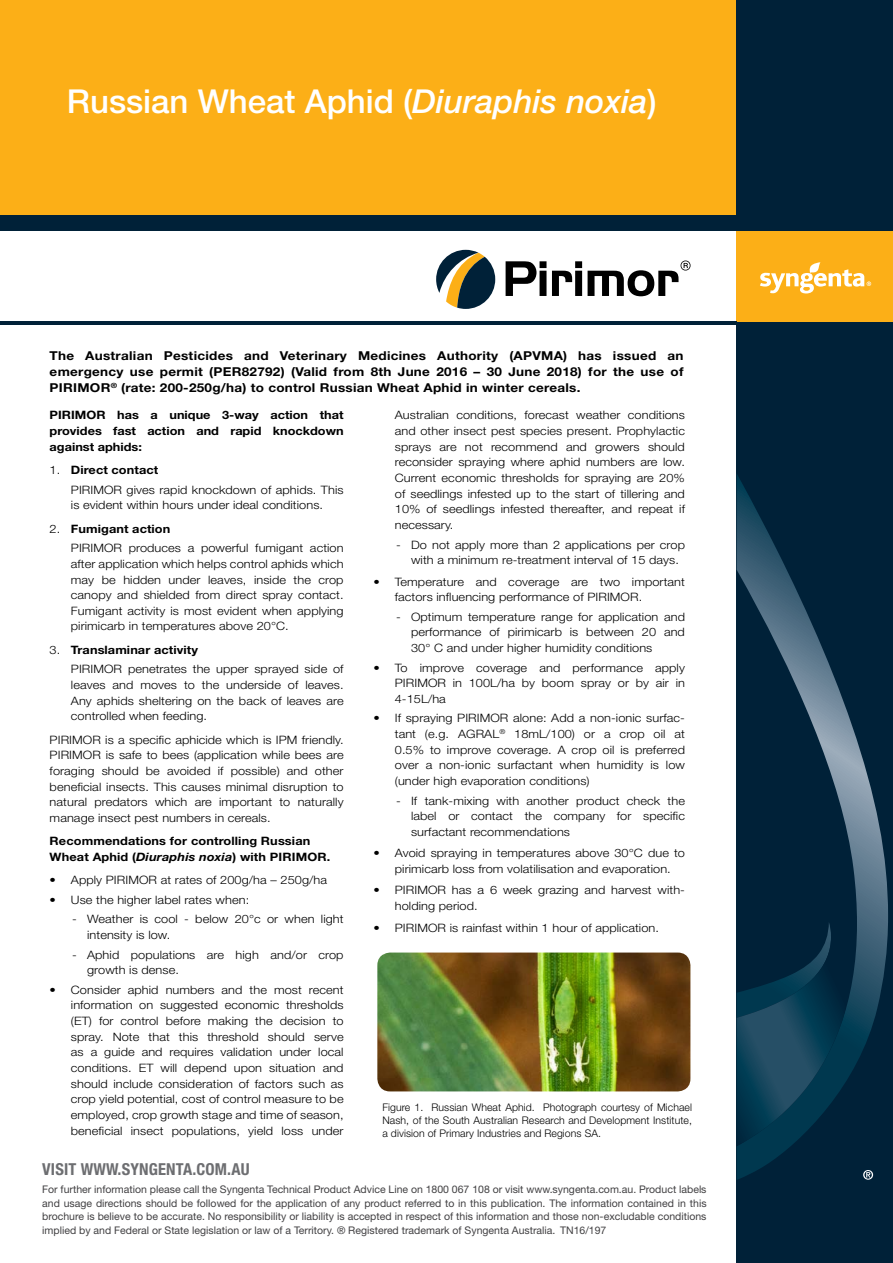
<style>
.page{position:relative;width:893px;height:1263px;background:#fff}
.page>*{position:absolute;margin:0;border:0;box-sizing:border-box;transform-origin:0 0}
.t1{font:500 33px "Helvetica Neue LT Std";color:#fff}
.t2{font:700 condensed 16.5px "Helvetica Neue LT Std";letter-spacing:.01em;color:#6d6e71}
.t3{font:700 12.3px/16.4px "Helvetica Neue LT Std";letter-spacing:.02em;color:#000;text-align:justify;scale:1.1 1}
.t4{font:300 11.55px/15.6px "Helvetica Neue LT Std";letter-spacing:.005em;color:#000;scale:1.1 1}
.t5{font:700 11.55px/15.6px "Helvetica Neue LT Std";letter-spacing:.01em;color:#000;text-align:justify;scale:1.1 1}
.t6{font:10.5px/13.5px "Helvetica Neue LT Std";color:#414042;text-align:justify}
.t7{font:300 10.5px/12.8px "Helvetica Neue LT Std";letter-spacing:.005em;color:#000;text-align:justify}
.s1{font-style:italic}
.s2{font-weight:700}
</style>
<div class="page">
<div style="left:0;top:0;width:753px;height:218px;background:#fcaf17"></div>
<div style="left:737px;top:0;width:156px;height:1263px;background:#002138"></div>
<svg style="left:737px;top:475px;width:151px;height:705px"></svg>
<svg style="left:737px;top:936px;width:112px;height:210px"></svg>
<svg style="left:863px;top:1170px;width:10px;height:10px"></svg>
<div style="left:736px;top:216px;width:157px;height:106px;background:#fcaf17"></div>
<div style="left:0;top:216px;width:893px;height:15px;background:#002138"></div>
<svg style="left:760px;top:262px;width:111px;height:31px"></svg>
<hr style="left:0;top:322px;width:736px;height:3px;background:#002138">
<svg style="left:506px;top:261px;width:40px;height:35px"></svg>
<svg style="left:552px;top:261px;width:30px;height:35px"></svg>
<svg style="left:588px;top:261px;width:102px;height:35px"></svg>
<svg style="left:436px;top:250px;width:59px;height:59px"></svg>
<img style="left:377px;top:952px;width:313px;height:139px">
<h1 class="t1" style="left:67px;top:81px;width:591px">Russian Wheat Aphid (<span class="s1">Diuraphis noxia</span>)</h1>
<p class="t3" style="left:50px;top:347px;width:578px">The Australian Pesticides and Veterinary Medicines Authority (APVMA) has issued an emergency use permit (PER82792) (Valid from 8th June 2016 – 30 June 2018) for the use of PIRIMOR<sup>®</sup> (rate: 200-250g/ha) to control Russian Wheat Aphid in winter cereals.</p>
<p class="t4" style="left:395px;top:407px;width:265px;text-align:justify">Australian conditions, forecast weather conditions and other insect pest species present. Prophylactic sprays are not recommend and growers should reconsider spraying where aphid numbers are low.<br>Current economic thresholds for spraying are 20% of seedlings infested up to the start of tillering and 10% of seedlings infested thereafter, and repeat if necessary.</p>
<p class="t4" style="left:411px;top:536px;width:250px;text-indent:-15px">- Do not apply more than 2 applications per crop with a minimum re-treatment interval of 15 days.</p>
<p class="t4" style="left:395px;top:573px;width:265px;text-indent:-21px">• Temperature and coverage are two important factors influencing performance of PIRIMOR.</p>
<p class="t4" style="left:411px;top:609px;width:250px;text-align:justify;text-indent:-15px">- Optimum temperature range for application and performance of pirimicarb is between 20 and 30° C and under higher humidity conditions</p>
<p class="t4" style="left:395px;top:659px;width:265px;text-align:justify;text-indent:-21px">• To improve coverage and performance apply PIRIMOR in 100L/ha by boom spray or by air in 4-15L/ha</p>
<p class="t4" style="left:395px;top:710px;width:265px;text-align:justify;text-indent:-21px">• If spraying PIRIMOR alone: Add a non-ionic surfac&shy;tant (e.g. AGRAL<sup>®</sup> 18mL/100) or a crop oil at 0.5% to improve coverage. A crop oil is preferred over a non-ionic surfactant when humidity is low (under high evaporation conditions)</p>
<p class="t4" style="left:411px;top:792px;width:251px;text-align:justify;text-indent:-15px">- If tank-mixing with another product check the label or contact the company for specific surfactant recommendations</p>
<p class="t4" style="left:395px;top:845px;width:265px;text-indent:-21px">• Avoid spraying in temperatures above 30°C due to pirimicarb loss from volatilisation and evaporation.</p>
<p class="t4" style="left:395px;top:882px;width:265px;text-indent:-21px">• PIRIMOR has a 6 week grazing and harvest with&shy;holding period.</p>
<p class="t4" style="left:374px;top:919px;width:261px">• PIRIMOR is rainfast within 1 hour of application.</p>
<p class="t5" style="left:50px;top:407px;width:269px">PIRIMOR has a unique 3-way action that provides fast action and rapid knockdown against aphids:</p>
<p class="t4" style="left:71px;top:460px;width:249px;line-height:19.5px;text-indent:-21px">1. <span class="s2">Direct contact<br></span>PIRIMOR gives rapid knockdown of aphids. This</p>
<p class="t4" style="left:71px;top:497px;width:231px">is evident within hours under ideal conditions.</p>
<p class="t4" style="left:71px;top:519px;width:249px;line-height:19.5px;text-indent:-21px">2. <span class="s2">Fumigant action<br></span>PIRIMOR produces a powerful fumigant action</p>
<p class="t4" style="left:71px;top:556px;width:249px;text-align:justify">after application which helps control aphids which may be hidden under leaves, inside the crop canopy and shielded from direct spray contact.<br>Fumigant activity is most evident when applying pirimicarb in temperatures above 20°C.</p>
<p class="t4" style="left:71px;top:640px;width:249px;line-height:19.5px;text-indent:-21px">3. <span class="s2">Translaminar activity<br></span>PIRIMOR penetrates the upper sprayed side of</p>
<p class="t4" style="left:71px;top:677px;width:249px;text-align:justify">leaves and moves to the underside of leaves.<br>Any aphids sheltering on the back of leaves are controlled when feeding.</p>
<p class="t4" style="left:50px;top:731px;width:269px;text-align:justify">PIRIMOR is a specific aphicide which is IPM friendly.<br>PIRIMOR is safe to bees (application while bees are foraging should be avoided if possible) and other beneficial insects. This causes minimal disruption to natural predators which are important to naturally manage insect pest numbers in cereals.</p>
<p class="t5" style="left:50px;top:833px;width:257px">Recommendations for controlling Russian<br>Wheat Aphid (<span class="s1">Diuraphis noxia</span>) with PIRIMOR.</p>
<p class="t4" style="left:50px;top:872px;width:254px">• Apply PIRIMOR at rates of 200g/ha – 250g/ha</p>
<p class="t4" style="left:50px;top:892px;width:183px">• Use the higher label rates when:</p>
<p class="t4" style="left:87px;top:911px;width:235px;text-indent:-15px">- Weather is cool - below 20°c or when light intensity is low.</p>
<p class="t4" style="left:87px;top:946px;width:235px;text-indent:-15px">- Aphid populations are high and/or crop growth is dense.</p>
<p class="t4" style="left:71px;top:981px;width:249px;text-align:justify;text-indent:-21px">• Consider aphid numbers and the most recent information on suggested economic thresholds (ET) for control before making the decision to spray. Note that this threshold should serve as a guide and requires validation under local conditions. ET will depend upon situation and should include consideration of factors such as crop yield potential, cost of control measure to be employed, crop growth stage and time of season, beneficial insect populations, yield loss under</p>
<p class="t7" style="left:382px;top:1101px;width:311px">Figure 1. Russian Wheat Aphid. Photograph courtesy of Michael Nash, of the South Australian Research and Development Institute, a division of Primary Industries and Regions SA.</p>
<h2 class="t2" style="left:42px;top:1159px;width:209px">VISIT WWW.SYNGENTA.COM.AU</h2>
<p class="t6" style="left:42px;top:1183px;width:666px">For further information please call the Syngenta Technical Product Advice Line on 1800 067 108 or visit www.syngenta.com.au. Product labels and usage directions should be followed for the application of any product referred to in this publication. The information contained in this brochure is believe to be accurate. No responsibility or liability is accepted in respect of this information and those non-excludable conditions implied by and Federal or State legislation or law of a Territory. ® Registered trademark of Syngenta Australia. TN16/197</p>
</div>
